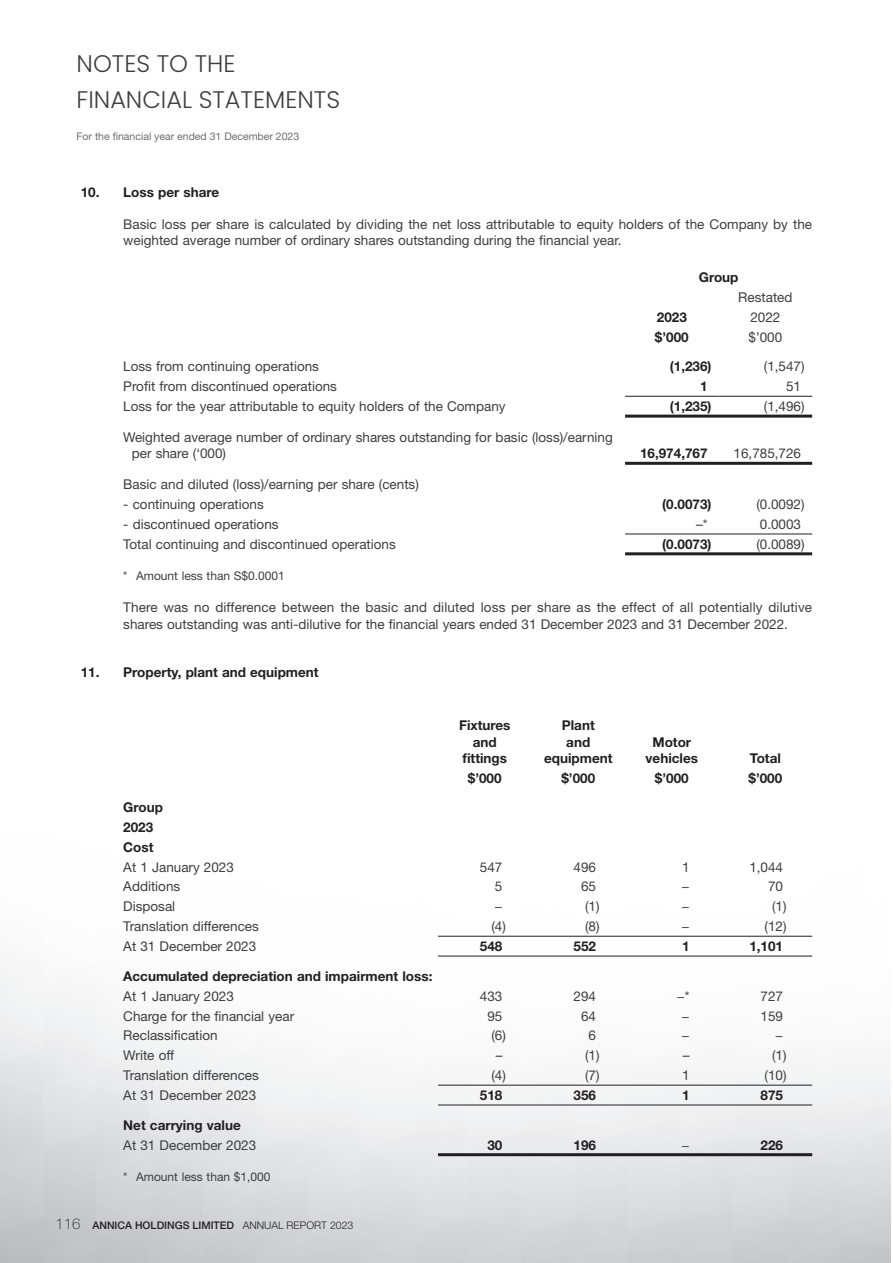
<style>
.page{position:relative;width:893px;height:1263px;background:#fff}
.page>*{position:absolute;margin:0;border:0;box-sizing:border-box;transform-origin:0 0}
.t1{font:300 24px/36px "Poppins";color:#3e3e3f}
.t2{font:13.5px/16.2px "Helvetica Neue LT Std";color:#3e3e3f}
.t3{font:700 13.5px/16.2px "Helvetica Neue LT Std";color:#231f20;text-align:center}
.t4{font:12px "Helvetica Neue LT Std";color:#3e3e3f}
.t5{font:500 10.5px "Helvetica Neue LT Std";color:#231f20}
.t6{font:10.5px "Helvetica Neue LT Std";color:#6c6d70}
.s1{font-weight:100;font-size:15px}
.s2{font-weight:300}
</style>
<div class="page">
<hr style="left:625px;top:462px;width:187px;height:3px;background:#231f20">
<hr style="left:625px;top:415px;width:187px;height:3px;background:#231f20">
<hr style="left:625px;top:552px;width:187px;height:3px;background:#231f20">
<hr style="left:625px;top:534px;width:187px;height:1px;background:#231f20">
<hr style="left:719px;top:396px;width:93px;height:1px;background:#231f20">
<hr style="left:625px;top:396px;width:94px;height:1px;background:#231f20">
<hr style="left:438px;top:936px;width:374px;height:1px;background:#231f20">
<hr style="left:438px;top:956px;width:374px;height:1px;background:#231f20">
<hr style="left:438px;top:1153px;width:374px;height:3px;background:#231f20">
<hr style="left:438px;top:1085px;width:374px;height:1px;background:#231f20">
<hr style="left:438px;top:1104px;width:374px;height:1px;background:#231f20">
<h1 class="t1" style="left:77px;top:48px;width:265px">NOTES TO THE<br>FINANCIAL STATEMENTS</h1>
<p class="t6" style="left:77px;top:132px;width:224px">For the financial year ended 31 December 2023</p>
<p class="t3" style="left:81px;top:185px;width:140px">10. Loss per share</p>
<p class="t2" style="left:123px;top:218px;width:690px">Basic loss per share is calculated by dividing the net loss attributable to equity holders of the Company by the weighted average number of ordinary shares outstanding during the financial year.</p>
<p class="t3" style="left:699px;top:271px;width:41px">Group</p>
<p class="t2" style="left:738px;top:291px;width:56px">Restated</p>
<p class="t3" style="left:657px;top:310px;width:32px">2023</p>
<p class="t2" style="left:750px;top:310px;width:32px">2022</p>
<p class="t3" style="left:655px;top:330px;width:35px">$’000</p>
<p class="t2" style="left:748px;top:330px;width:35px">$’000</p>
<p class="t2" style="left:123px;top:360px;width:197px">Loss from continuing operations</p>
<p class="t3" style="left:670px;top:360px;width:43px">(1,236)</p>
<p class="t2" style="left:764px;top:360px;width:42px">(1,547)</p>
<p class="t2" style="left:123px;top:380px;width:215px">Profit from discontinued operations</p>
<p class="t3" style="left:700px;top:380px;width:9px">1</p>
<p class="t2" style="left:786px;top:380px;width:17px">51</p>
<p class="t2" style="left:123px;top:399px;width:384px">Loss for the year attributable to equity holders of the Company</p>
<p class="t3" style="left:670px;top:399px;width:43px">(1,235)</p>
<p class="t2" style="left:764px;top:399px;width:42px">(1,496)</p>
<p class="t2" style="left:132px;top:430px;width:482px;text-indent:-9px">Weighted average number of ordinary shares outstanding for basic (loss)/earning per share (‘000)</p>
<p class="t3" style="left:640px;top:447px;width:69px">16,974,767</p>
<p class="t2" style="left:734px;top:447px;width:69px">16,785,726</p>
<p class="t2" style="left:123px;top:478px;width:297px">Basic and diluted (loss)/earning per share (cents)</p>
<p class="t2" style="left:123px;top:497px;width:142px">- continuing operations</p>
<p class="t3" style="left:662px;top:497px;width:51px">(0.0073)</p>
<p class="t2" style="left:756px;top:497px;width:50px">(0.0092)</p>
<p class="t2" style="left:123px;top:517px;width:157px">- discontinued operations</p>
<p class="t2" style="left:696px;top:517px;width:13px">–*</p>
<p class="t2" style="left:760px;top:517px;width:43px">0.0003</p>
<p class="t2" style="left:123px;top:537px;width:274px">Total continuing and discontinued operations</p>
<p class="t3" style="left:662px;top:537px;width:51px">(0.0073)</p>
<p class="t2" style="left:756px;top:537px;width:50px">(0.0089)</p>
<p class="t4" style="left:123px;top:571px;width:163px">* Amount less than S$0.0001</p>
<p class="t2" style="left:123px;top:601px;width:690px">There was no difference between the basic and diluted loss per share as the effect of all potentially dilutive shares outstanding was anti-dilutive for the financial years ended 31 December 2023 and 31 December 2022.</p>
<p class="t3" style="left:81px;top:666px;width:239px">11. Property, plant and equipment</p>
<p class="t3" style="left:459px;top:719px;width:53px">Fixtures and fittings</p>
<p class="t3" style="left:544px;top:719px;width:70px">Plant<br>and equipment</p>
<p class="t3" style="left:646px;top:735px;width:54px">Motor vehicles</p>
<p class="t3" style="left:750px;top:751px;width:32px">Total</p>
<p class="t3" style="left:468px;top:771px;width:35px">$’000</p>
<p class="t3" style="left:561px;top:771px;width:35px">$’000</p>
<p class="t3" style="left:655px;top:771px;width:35px">$’000</p>
<p class="t3" style="left:748px;top:771px;width:35px">$’000</p>
<p class="t3" style="left:123px;top:799px;width:41px;line-height:19.8px;text-align:left">Group<br>2023<br>Cost</p>
<p class="t2" style="left:123px;top:860px;width:112px">At 1 January 2023</p>
<p class="t2" style="left:480px;top:860px;width:24px">547</p>
<p class="t2" style="left:573px;top:860px;width:24px">496</p>
<p class="t2" style="left:682px;top:860px;width:9px">1</p>
<p class="t2" style="left:749px;top:860px;width:35px">1,044</p>
<p class="t2" style="left:123px;top:880px;width:59px">Additions</p>
<p class="t2" style="left:495px;top:880px;width:9px">5</p>
<p class="t2" style="left:581px;top:880px;width:17px">65</p>
<p class="t2" style="left:681px;top:880px;width:10px">−</p>
<p class="t2" style="left:768px;top:880px;width:17px">70</p>
<p class="t2" style="left:123px;top:900px;width:54px">Disposal</p>
<p class="t2" style="left:494px;top:900px;width:10px">−</p>
<p class="t2" style="left:585px;top:900px;width:16px">(1)</p>
<p class="t2" style="left:681px;top:900px;width:10px">−</p>
<p class="t2" style="left:772px;top:900px;width:16px">(1)</p>
<p class="t2" style="left:123px;top:919px;width:137px">Translation differences</p>
<p class="t2" style="left:491px;top:919px;width:16px">(4)</p>
<p class="t2" style="left:585px;top:919px;width:16px">(8)</p>
<p class="t2" style="left:681px;top:919px;width:10px">−</p>
<p class="t2" style="left:765px;top:919px;width:24px">(12)</p>
<p class="t2" style="left:123px;top:939px;width:134px">At 31 December 2023</p>
<p class="t3" style="left:480px;top:939px;width:24px">548</p>
<p class="t3" style="left:573px;top:939px;width:24px">552</p>
<p class="t3" style="left:682px;top:939px;width:9px">1</p>
<p class="t3" style="left:749px;top:939px;width:35px">1,101</p>
<p class="t3" style="left:123px;top:969px;width:311px">Accumulated depreciation and impairment loss:</p>
<p class="t2" style="left:123px;top:989px;width:112px">At 1 January 2023</p>
<p class="t2" style="left:480px;top:989px;width:24px">433</p>
<p class="t2" style="left:573px;top:989px;width:24px">294</p>
<p class="t2" style="left:677px;top:989px;width:14px">−*</p>
<p class="t2" style="left:761px;top:989px;width:24px">727</p>
<p class="t2" style="left:123px;top:1009px;width:172px">Charge for the financial year</p>
<p class="t2" style="left:487px;top:1009px;width:17px">95</p>
<p class="t2" style="left:581px;top:1009px;width:17px">64</p>
<p class="t2" style="left:681px;top:1009px;width:10px">−</p>
<p class="t2" style="left:761px;top:1009px;width:24px">159</p>
<p class="t2" style="left:123px;top:1029px;width:96px">Reclassification</p>
<p class="t2" style="left:491px;top:1029px;width:16px">(6)</p>
<p class="t2" style="left:588px;top:1029px;width:9px">6</p>
<p class="t2" style="left:681px;top:1029px;width:10px">−</p>
<p class="t2" style="left:775px;top:1029px;width:10px">−</p>
<p class="t2" style="left:123px;top:1049px;width:52px">Write off</p>
<p class="t2" style="left:496px;top:1049px;width:8px">–</p>
<p class="t2" style="left:585px;top:1049px;width:16px">(1)</p>
<p class="t2" style="left:683px;top:1049px;width:8px">–</p>
<p class="t2" style="left:772px;top:1049px;width:16px">(1)</p>
<p class="t2" style="left:123px;top:1068px;width:137px">Translation differences</p>
<p class="t2" style="left:491px;top:1068px;width:16px">(4)</p>
<p class="t2" style="left:585px;top:1068px;width:16px">(7)</p>
<p class="t2" style="left:682px;top:1068px;width:9px">1</p>
<p class="t2" style="left:765px;top:1068px;width:24px">(10)</p>
<p class="t2" style="left:123px;top:1088px;width:134px">At 31 December 2023</p>
<p class="t3" style="left:480px;top:1088px;width:24px">518</p>
<p class="t3" style="left:573px;top:1088px;width:24px">356</p>
<p class="t3" style="left:682px;top:1088px;width:9px">1</p>
<p class="t3" style="left:761px;top:1088px;width:24px">875</p>
<p class="t3" style="left:123px;top:1118px;width:119px">Net carrying value</p>
<p class="t2" style="left:123px;top:1138px;width:134px">At 31 December 2023</p>
<p class="t3" style="left:487px;top:1138px;width:17px">30</p>
<p class="t3" style="left:573px;top:1138px;width:24px">196</p>
<p class="t2" style="left:681px;top:1138px;width:10px">−</p>
<p class="t3" style="left:761px;top:1138px;width:24px">226</p>
<p class="t4" style="left:123px;top:1172px;width:149px">* Amount less than $1,000</p>
<p class="t5" style="left:56px;top:1221px;width:299px"><span class="s1">116</span> ANNICA HOLDINGS LIMITED <span class="s2">ANNUAL REPORT 2023</span></p>
</div>
